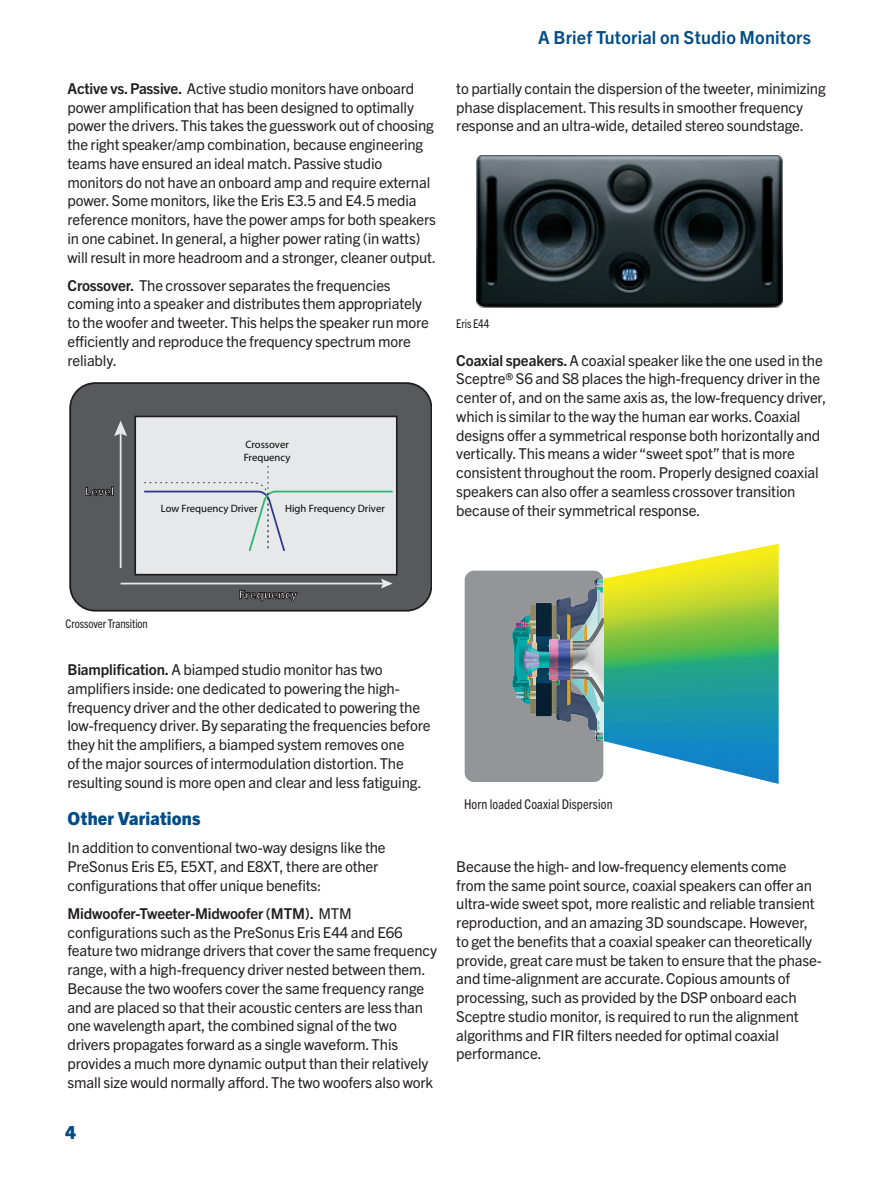
<style>
.page{position:relative;width:893px;height:1188px;background:#fff}
.page>*{position:absolute;margin:0;border:0;box-sizing:border-box;transform-origin:0 0}
.t1{font:700 18px "Trade Gothic Next LT Pro";letter-spacing:.01em;color:#014c86}
.Section_Title{font:800 18px "Trade Gothic Next LT Pro";letter-spacing:.01em;color:#014c86}
.Body_Copy{font:15px/18.8px "Trade Gothic Next LT Pro";letter-spacing:-.01em;color:#231f20}
.Full_Numbers{font:condensed 13.5px "Trade Gothic Next LT Pro";letter-spacing:.01em;color:#231f20}
.t2{font:700 12.45px "Myriad Pro";color:#e7e8e9}
.Body_Copy-2{font:condensed 12px "Trade Gothic Next LT Pro";letter-spacing:-.01em;color:#231f20}
.t3{font:10.65px/12.8px "Myriad Pro";color:#040503}
.s1{font-weight:700}
</style>
<div class="page">
<div style="left:70px;top:383px;width:361px;height:228px;background:#58595b;border-radius:25px"></div>
<div style="left:69px;top:382px;width:363px;height:230px;border:2px solid #201d1e;border-radius:25px"></div>
<div style="left:135px;top:416px;width:262px;height:159px;background:#e7e8e9"></div>
<div style="left:134px;top:416px;width:264px;height:160px;border:2px solid #201d1e"></div>
<svg style="left:144px;top:466px;width:249px;height:85px"></svg>
<svg style="left:239px;top:590px;width:58px;height:12px"></svg>
<svg style="left:86px;top:487px;width:27px;height:9px"></svg>
<hr style="left:120px;top:431px;width:2px;height:137px;background:#e7e8e9">
<svg style="left:114px;top:421px;width:13px;height:15px"></svg>
<hr style="left:121px;top:583px;width:264px;height:1px;background:#e7e8e9">
<svg style="left:381px;top:579px;width:12px;height:10px"></svg>
<img style="left:476px;top:155px;width:306px;height:152px">
<div style="left:465px;top:571px;width:138px;height:211px;background:#939598;border-radius:10px"></div>
<img style="left:512px;top:578px;width:91px;height:163px">
<img style="left:603px;top:544px;width:176px;height:240px">
<p class="Body_Copy" style="left:68px;top:78px;width:370px"><span class="s1">Active vs. Passive.</span> Active studio monitors have onboard power amplification that has been designed to optimally power the drivers. This takes the guesswork out of choosing the right speaker/amp combination, because engineering teams have ensured an ideal match. Passive studio monitors do not have an onboard amp and require external power. Some monitors, like the Eris E3.5 and E4.5 media reference monitors, have the power amps for both speakers in one cabinet. In general, a higher power rating (in watts) will result in more headroom and a stronger, cleaner output.</p>
<p class="Body_Copy" style="left:68px;top:275px;width:363px"><span class="s1">Crossover.</span> The crossover separates the frequencies coming into a speaker and distributes them appropriately to the woofer and tweeter. This helps the speaker run more efficiently and reproduce the frequency spectrum more reliably.</p>
<p class="t2" style="left:85px;top:483px;width:31px">Level</p>
<p class="t3" style="left:244px;top:438px;width:48px">Crossover<br>Frequency</p>
<p class="t3" style="left:161px;top:502px;width:98px">Low Frequency Driver</p>
<p class="t3" style="left:285px;top:502px;width:101px">High Frequency Driver</p>
<p class="t1" style="left:538px;top:25px;width:274px">A Brief Tutorial on Studio Monitors</p>
<p class="Body_Copy" style="left:456px;top:78px;width:371px">to partially contain the dispersion of the tweeter, minimizing phase displacement. This results in smoother frequency response and an ultra-wide, detailed stereo soundstage.</p>
<p class="Body_Copy-2" style="left:456px;top:316px;width:35px">Eris E44</p>
<p class="Body_Copy" style="left:456px;top:350px;width:372px"><span class="s1">Coaxial speakers.</span> A coaxial speaker like the one used in the Sceptre® S6 and S8 places the high-frequency driver in the center of, and on the same axis as, the low-frequency driver, which is similar to the way the human ear works. Coaxial designs offer a symmetrical response both horizontally and vertically. This means a wider “sweet spot” that is more consistent throughout the room. Properly designed coaxial speakers can also offer a seamless crossover transition because of their symmetrical response.</p>
<p class="Body_Copy-2" style="left:66px;top:616px;width:84px">Crossover Transition</p>
<p class="t2" style="left:239px;top:586px;width:60px">Frequency</p>
<p class="Body_Copy" style="left:68px;top:659px;width:365px"><span class="s1">Biamplification.</span> A biamped studio monitor has two amplifiers inside: one dedicated to powering the high&shy;frequency driver and the other dedicated to powering the low-frequency driver. By separating the frequencies before they hit the amplifiers, a biamped system removes one<br>of the major sources of intermodulation distortion. The resulting sound is more open and clear and less fatiguing.</p>
<p class="Section_Title" style="left:68px;top:806px;width:135px">Other Variations</p>
<p class="Body_Copy" style="left:68px;top:837px;width:320px">In addition to conventional two-way designs like the<br>PreSonus Eris E5, E5XT, and E8XT, there are other configurations that offer unique benefits:</p>
<p class="Body_Copy" style="left:68px;top:903px;width:371px"><span class="s1">Midwoofer-Tweeter-Midwoofer (MTM).</span> MTM configurations such as the PreSonus Eris E44 and E66 feature two midrange drivers that cover the same frequency range, with a high-frequency driver nested between them.<br>Because the two woofers cover the same frequency range and are placed so that their acoustic centers are less than one wavelength apart, the combined signal of the two drivers propagates forward as a single waveform. This provides a much more dynamic output than their relatively small size would normally afford. The two woofers also work</p>
<p class="Section_Title" style="left:66px;top:1120px;width:12px">4</p>
<p class="Full_Numbers" style="left:464px;top:795px;width:150px">Horn loaded Coaxial Dispersion</p>
<p class="Body_Copy" style="left:456px;top:856px;width:367px">Because the high- and low-frequency elements come<br>from the same point source, coaxial speakers can offer an ultra-wide sweet spot, more realistic and reliable transient reproduction, and an amazing 3D soundscape. However, to get the benefits that a coaxial speaker can theoretically provide, great care must be taken to ensure that the phase&shy;and time-alignment are accurate. Copious amounts of processing, such as provided by the DSP onboard each Sceptre studio monitor, is required to run the alignment algorithms and FIR filters needed for optimal coaxial performance.</p>
</div>
